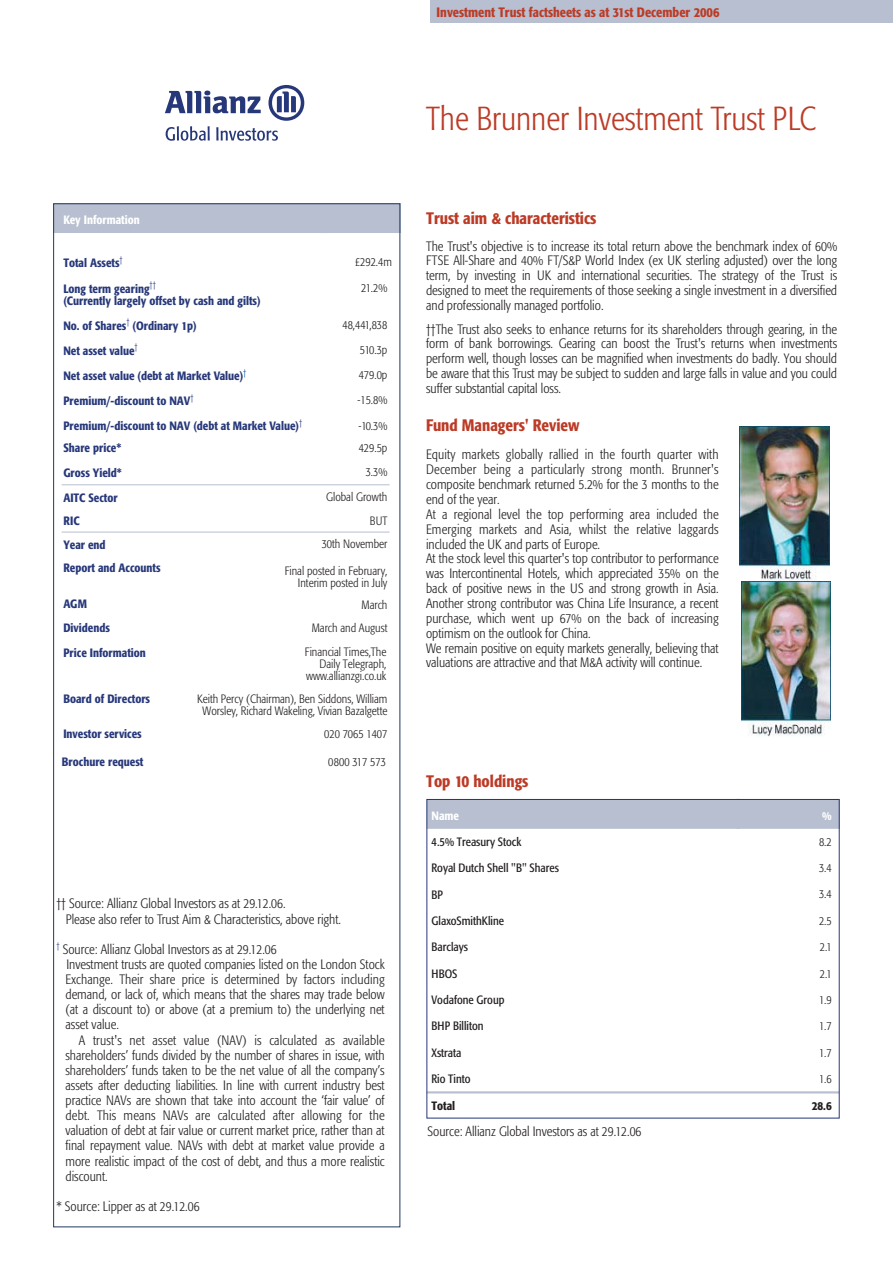
<style>
.page{position:relative;width:893px;height:1263px;background:#fff}
.page>*{position:absolute;margin:0;border:0;box-sizing:border-box;transform-origin:0 0}
.t1{font:300 33px "Formata Condensed";color:#bc3b26}
.t2{font:500 16.5px "Formata Condensed";color:#bc3b26}
.t3{font:300 13.5px/14.9px "Formata Condensed";color:#231f20}
.t4{font:500 13.5px "Formata Condensed";color:#bc3b26}
.t5{font:500 12px "Formata Condensed";color:#27387a}
.t6{font:300 12px/12px "Formata Condensed";color:#231f20;text-align:right}
.t7{font:12px "Formata Condensed";color:#231f20}
.t8{font:500 12px "Formata Condensed";color:#fff}
.t9{font:500 12px "Formata Condensed";color:#231f20}
.t10{font:300 9px "Formata Condensed";color:#00539b}
.t11{font:300 9px "Formata Condensed";color:#27387a}
</style>
<div class="page">
<div style="left:737px;top:800px;width:102px;height:28px;background:#b7bfd0"></div>
<div style="left:737px;top:799px;width:103px;height:30px;border:2px solid #b7bfd0"></div>
<div style="left:427px;top:800px;width:312px;height:28px;background:#b7bfd0"></div>
<div style="left:427px;top:799px;width:313px;height:30px;border:2px solid #b7bfd0"></div>
<div style="left:323px;top:204px;width:77px;height:28px;background:#b7bfd0"></div>
<div style="left:323px;top:203px;width:78px;height:30px;border:2px solid #b7bfd0"></div>
<div style="left:54px;top:204px;width:271px;height:28px;background:#b7bfd0"></div>
<div style="left:53px;top:203px;width:273px;height:30px;border:2px solid #b7bfd0"></div>
<div style="left:431px;top:0;width:462px;height:23px;background:#b7bfd0"></div>
<svg style="left:166px;top:126px;width:44px;height:15px"></svg>
<svg style="left:216px;top:127px;width:62px;height:14px"></svg>
<svg style="left:165px;top:91px;width:96px;height:22px"></svg>
<svg style="left:268px;top:85px;width:36px;height:36px"></svg>
<hr style="left:427px;top:1091px;width:412px;height:2px;background:#b7bfd0">
<hr style="left:62px;top:484px;width:328px;height:1px;background:#b7bfd0">
<hr style="left:62px;top:532px;width:328px;height:1px;background:#b7bfd0">
<img style="left:740px;top:427px;width:89px;height:154px">
<img style="left:741px;top:581px;width:90px;height:156px">
<p class="t4" style="left:437px;top:6px;width:284px">Investment Trust factsheets as at 31st December 2006</p>
<p class="t8" style="left:63px;top:215px;width:78px">Key Information</p>
<p class="t5" style="left:63px;top:258px;width:61px">Total Assets<sup>†</sup></p>
<p class="t6" style="left:355px;top:257px;width:38px">£292.4m</p>
<p class="t5" style="left:63px;top:283px;width:94px">Long term gearing<sup>††</sup></p>
<p class="t6" style="left:361px;top:282px;width:28px">21.2%</p>
<p class="t5" style="left:63px;top:295px;width:199px">(Currently largely offset by cash and gilts)</p>
<p class="t5" style="left:63px;top:320px;width:135px">No. of Shares<sup>†</sup> (Ordinary 1p)</p>
<p class="t6" style="left:342px;top:319px;width:46px">48,441,838</p>
<p class="t11" style="left:135px;top:343px;width:5px">†</p>
<p class="t5" style="left:63px;top:346px;width:73px">Net asset value</p>
<p class="t6" style="left:360px;top:345px;width:29px">510.3p</p>
<p class="t10" style="left:243px;top:369px;width:5px">†</p>
<p class="t5" style="left:63px;top:371px;width:181px">Net asset value (debt at Market Value)</p>
<p class="t6" style="left:359px;top:370px;width:30px">479.0p</p>
<p class="t5" style="left:63px;top:396px;width:132px">Premium/-discount to NAV<sup>†</sup></p>
<p class="t6" style="left:357px;top:395px;width:31px">-15.8%</p>
<p class="t5" style="left:63px;top:421px;width:240px">Premium/-discount to NAV (debt at Market Value)<sup>†</sup></p>
<p class="t6" style="left:358px;top:420px;width:30px">-10.3%</p>
<p class="t5" style="left:63px;top:443px;width:59px">Share price*</p>
<p class="t6" style="left:359px;top:442px;width:30px">429.5p</p>
<p class="t5" style="left:63px;top:468px;width:60px">Gross Yield*</p>
<p class="t6" style="left:366px;top:467px;width:23px">3.3%</p>
<p class="t5" style="left:63px;top:492px;width:56px">AITC Sector</p>
<p class="t6" style="left:326px;top:492px;width:63px">Global Growth</p>
<p class="t5" style="left:63px;top:516px;width:18px">RIC</p>
<p class="t6" style="left:370px;top:515px;width:19px">BUT</p>
<p class="t5" style="left:63px;top:540px;width:44px">Year end</p>
<p class="t6" style="left:322px;top:539px;width:67px">30th November</p>
<p class="t5" style="left:63px;top:563px;width:99px">Report and Accounts</p>
<p class="t6" style="left:285px;top:565px;width:104px">Final posted in February,<br>Interim posted in July</p>
<p class="t5" style="left:63px;top:599px;width:25px">AGM</p>
<p class="t6" style="left:361px;top:599px;width:28px">March</p>
<p class="t5" style="left:63px;top:622px;width:48px">Dividends</p>
<p class="t6" style="left:312px;top:623px;width:77px">March and August</p>
<p class="t5" style="left:63px;top:648px;width:84px">Price Information</p>
<p class="t6" style="left:305px;top:646px;width:83px">Financial Times,The<br>Daily Telegraph, www.allianzgi.co.uk</p>
<p class="t5" style="left:63px;top:694px;width:88px">Board of Directors</p>
<p class="t6" style="left:197px;top:693px;width:192px;text-align:center">Keith Percy (Chairman), Ben Siddons, William<br>Worsley, Richard Wakeling, Vivian Bazalgette</p>
<p class="t5" style="left:63px;top:729px;width:80px">Investor services</p>
<p class="t6" style="left:324px;top:728px;width:65px">020 7065 1407</p>
<p class="t5" style="left:62px;top:757px;width:83px">Brochure request</p>
<p class="t6" style="left:328px;top:756px;width:59px">0800 317 573</p>
<p class="t3" style="left:66px;top:897px;width:277px;text-indent:-9px">†† Source: Allianz Global Investors as at 29.12.06.<br>Please also refer to Trust Aim &amp; Characteristics, above right.</p>
<p class="t3" style="left:65px;top:942px;width:321px;text-indent:-9px"><sup>†</sup> Source: Allianz Global Investors as at 29.12.06<br>Investment trusts are quoted companies listed on the London Stock Exchange. Their share price is determined by factors including demand, or lack of, which means that the shares may trade below (at a discount to) or above (at a premium to) the underlying net asset value.</p>
<p class="t3" style="left:65px;top:1033px;width:321px;text-align:justify;text-indent:13px">A trust's net asset value (NAV) is calculated as available shareholders’ funds divided by the number of shares in issue, with shareholders’ funds taken to be the net value of all the company’s assets after deducting liabilities. In line with current industry best practice NAVs are shown that take into account the ‘fair value’ of debt. This means NAVs are calculated after allowing for the valuation of debt at fair value or current market price, rather than at final repayment value. NAVs with debt at market value provide a more realistic impact of the cost of debt, and thus a more realistic discount.</p>
<p class="t3" style="left:56px;top:1200px;width:145px">* Source: Lipper as at 29.12.06</p>
<h1 class="t1" style="left:426px;top:105px;width:391px">The Brunner Investment Trust PLC</h1>
<p class="t2" style="left:426px;top:211px;width:172px">Trust aim &amp; characteristics</p>
<p class="t3" style="left:426px;top:239px;width:413px;text-align:justify">The Trust's objective is to increase its total return above the benchmark index of 60% FTSE All-Share and 40% FT/S&amp;P World Index (ex UK sterling adjusted) over the long term, by investing in UK and international securities. The strategy of the Trust is designed to meet the requirements of those seeking a single investment in a diversified and professionally managed portfolio.</p>
<p class="t3" style="left:426px;top:322px;width:413px;text-align:justify">††The Trust also seeks to enhance returns for its shareholders through gearing, in the form of bank borrowings. Gearing can boost the Trust's returns when investments perform well, though losses can be magnified when investments do badly. You should be aware that this Trust may be subject to sudden and large falls in value and you could suffer substantial capital loss.</p>
<p class="t2" style="left:426px;top:419px;width:155px">Fund Managers' Review</p>
<p class="t3" style="left:426px;top:448px;width:294px">Equity markets globally rallied in the fourth quarter with December being a particularly strong month. Brunner's composite benchmark returned 5.2% for the 3 months to the end of the year.<br>At a regional level the top performing area included the Emerging markets and Asia, whilst the relative laggards included the UK and parts of Europe.<br>At the stock level this quarter's top contributor to performance was Intercontinental Hotels, which appreciated 35% on the back of positive news in the US and strong growth in Asia.<br>Another strong contributor was China Life Insurance, a recent purchase, which went up 67% on the back of increasing optimism on the outlook for China.<br>We remain positive on equity markets generally, believing that valuations are attractive and that M&amp;A activity will continue.</p>
<p class="t2" style="left:426px;top:775px;width:104px">Top 10 holdings</p>
<p class="t8" style="left:431px;top:811px;width:29px">Name</p>
<p class="t8" style="left:822px;top:811px;width:11px">%</p>
<p class="t7" style="left:431px;top:836px;width:91px">4.5% Treasury Stock</p>
<p class="t6" style="left:819px;top:836px;width:14px">8.2</p>
<p class="t7" style="left:431px;top:863px;width:129px">Royal Dutch Shell "B" Shares</p>
<p class="t6" style="left:819px;top:863px;width:14px">3.4</p>
<p class="t7" style="left:431px;top:889px;width:13px">BP</p>
<p class="t6" style="left:819px;top:889px;width:14px">3.4</p>
<p class="t7" style="left:431px;top:916px;width:74px">GlaxoSmithKline</p>
<p class="t6" style="left:819px;top:915px;width:14px">2.5</p>
<p class="t7" style="left:431px;top:942px;width:38px">Barclays</p>
<p class="t6" style="left:820px;top:942px;width:13px">2.1</p>
<p class="t7" style="left:431px;top:968px;width:27px">HBOS</p>
<p class="t6" style="left:820px;top:968px;width:13px">2.1</p>
<p class="t7" style="left:431px;top:995px;width:74px">Vodafone Group</p>
<p class="t6" style="left:819px;top:994px;width:14px">1.9</p>
<p class="t7" style="left:431px;top:1021px;width:54px">BHP Billiton</p>
<p class="t6" style="left:819px;top:1021px;width:14px">1.7</p>
<p class="t7" style="left:431px;top:1048px;width:31px">Xstrata</p>
<p class="t6" style="left:819px;top:1047px;width:14px">1.7</p>
<p class="t7" style="left:431px;top:1074px;width:40px">Rio Tinto</p>
<p class="t6" style="left:819px;top:1074px;width:14px">1.6</p>
<p class="t9" style="left:431px;top:1101px;width:25px">Total</p>
<p class="t9" style="left:812px;top:1101px;width:21px">28.6</p>
<p class="t3" style="left:428px;top:1125px;width:215px">Source: Allianz Global Investors as at 29.12.06</p>
</div>
